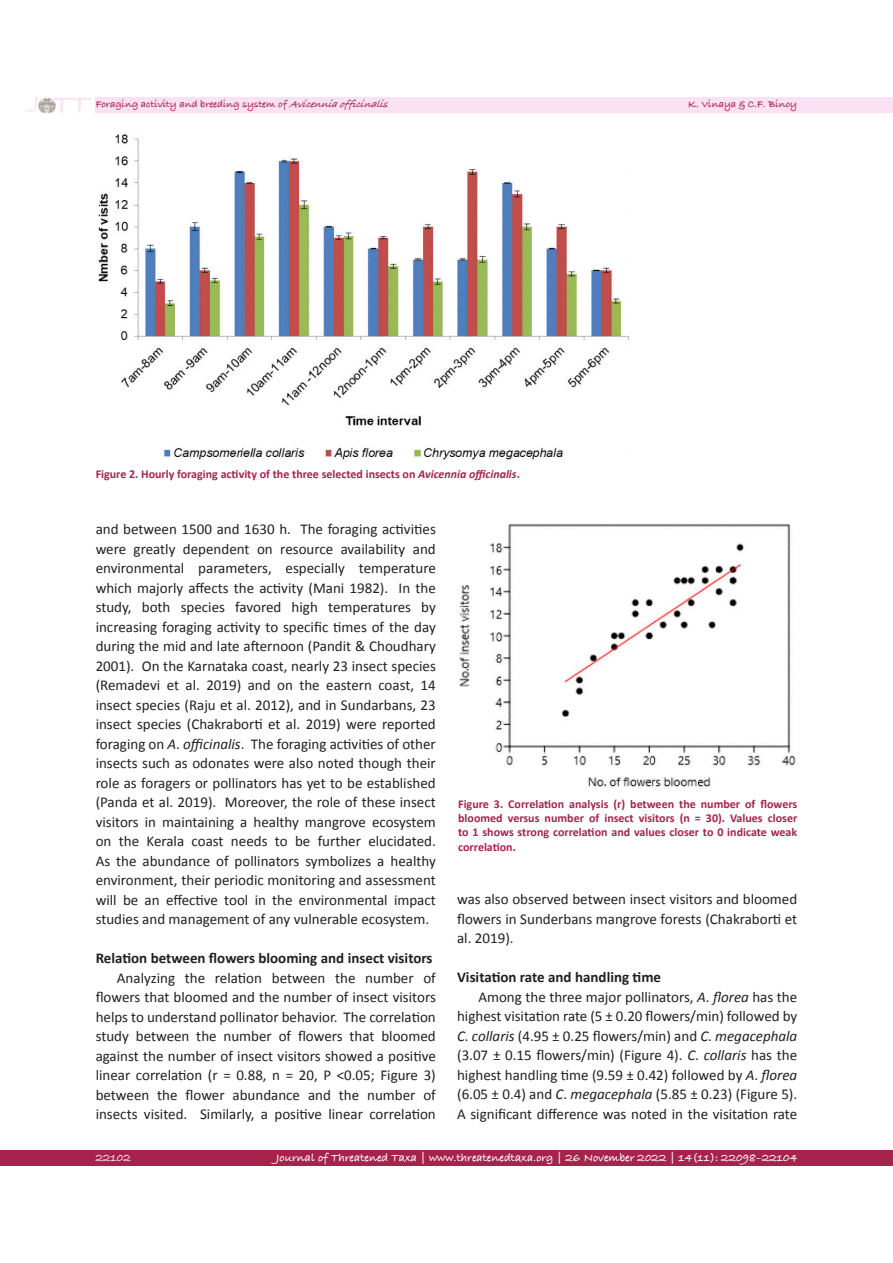
<style>
.page{position:relative;width:893px;height:1263px;background:#fff}
.page>*{position:absolute;margin:0;border:0;box-sizing:border-box;transform-origin:0 0}
.t1{font:700 28.95px "Bradley Hand ITCTT";color:#fbe1f4}
.t2{font:15px/19.5px "Calibri";color:#231f20;text-align:justify}
.t3{font:700 15px "Calibri";color:#231f20}
.t4{font:700 12px/14.4px "Calibri";color:#a5234c;text-align:justify}
.t5{font:700 12px "Bradley Hand ITCTT";color:#fff}
.t6{font:700 12px "Bradley Hand ITCTT";color:#fbe1f4}
.t7{font:700 10.5px "Bradley Hand ITCTT";letter-spacing:-.005em;color:#a5234c}
.s1{font-family:"Bradley Hand ITCTT Bold 2";font-weight:400;font-style:italic}
.s2{font-style:italic}
.s3{font-family:"Calibri Bold 2";font-weight:400}
.s4{font-family:"Calibri 2"}
.s5{font-family:"Calibri Italic 2"}
</style>
<div class="page">
<div style="left:96px;top:97px;width:797px;height:16px;background:#fbe1f4"></div>
<div style="left:0;top:1150px;width:893px;height:16px;background:#a5234c"></div>
<img style="left:38px;top:97px;width:17px;height:16px">
<img style="left:98px;top:134px;width:531px;height:326px">
<img style="left:459px;top:524px;width:337px;height:263px">
<h1 class="t1" style="left:34px;top:82px;width:57px"><sup>J</sup> TT</h1>
<p class="t7" style="left:96px;top:96px;width:299px">Foraging activity and breeding system of <span class="s1">Avicenniaofficinalis</span></p>
<p class="t7" style="left:688px;top:96px;width:110px">K. Vinaya &amp; C.F. Binoy</p>
<p class="t4" style="left:96px;top:467px;width:426px">Figure 2. Hourly foraging activity of the three selected insects on <span class="s2">Avicennia officinalis</span><span class="s3">.</span></p>
<p class="t2" style="left:96px;top:520px;width:342px">and between 1500 and 1630 h. The foraging activities were greatly dependent on resource availability and <span class="s4">environmental parameters, especially temperature </span>which majorly affects the activity (Mani 1982). In the <span class="s4">study, both species favored high temperatures by </span>increasing foraging activity to specific times of the day during the mid and late afternoon (Pandit &amp; Choudhary 2001). On the Karnataka coast, nearly 23 insect species (Remadevi et al. 2019) and on the eastern coast, 14 insect species (Raju et al. 2012), and in Sundarbans, 23 insect species (Chakraborti et al. 2019) were reported <span class="s4">foraging on</span> <span class="s5">A</span><span class="s4">.</span> <span class="s2">officinalis</span>. The foraging activities of other insects such as odonates were also noted though their <span class="s4">role as foragers or pollinators has yet to be established (Panda et al. 2019). Moreover, the role of these insect visitors in maintaining a healthy mangrove ecosystem on the Kerala coast needs to be further elucidated.<br>As the abundance of pollinators symbolizes a healthy environment, their periodic monitoring and assessment </span>will be an effective tool in the environmental impact <span class="s4">studies and management of any vulnerable ecosystem.</span></p>
<p class="t3" style="left:96px;top:949px;width:338px">Relation between flowers blooming and insect visitors</p>
<p class="t2" style="left:96px;top:968px;width:342px;text-indent:21px">Analyzing the relation between the number of flowers that bloomed and the number of insect visitors helps to understand pollinator behavior. The correlation study between the number of flowers that bloomed against the number of insect visitors showed a positive linear correlation (r = 0.88, n = 20, P &lt;0.05; Figure 3) between the flower abundance and the number of insects visited. Similarly, a positive linear correlation</p>
<p class="t4" style="left:458px;top:796px;width:341px">Figure 3. Correlation analysis (r) between the number of flowers bloomed versus number of insect visitors (n = 30). Values closer to 1 shows strong correlation and values closer to 0 indicate weak correlation.</p>
<p class="t2" style="left:457px;top:889px;width:342px">was also observed between insect visitors and bloomed flowers in Sunderbans mangrove forests (Chakraborti et <span class="s4">al. 2019).</span></p>
<p class="t3" style="left:457px;top:968px;width:205px">Visitation rate and handling time</p>
<p class="t2" style="left:457px;top:987px;width:342px;text-indent:21px"><span class="s4">Among the three major pollinators,</span> <span class="s5">A</span><span class="s4">.</span> <span class="s2">florea</span> <span class="s4">has the </span>highest visitation rate (5 ± 0.20 flowers/min) followed by <span class="s5">C</span><span class="s4">.</span> <span class="s2">collaris</span> (4.95 ± 0.25 flowers/min) and <span class="s5">C</span><span class="s4">.</span> <span class="s2">megacephala </span>(3.07 ± 0.15 flowers/min) (Figure 4). <span class="s5">C</span><span class="s4">.</span> <span class="s2">collaris</span> <span class="s4">has the </span>highest handling time (9.59 ± 0.42) followed by <span class="s5">A</span><span class="s4">.</span> <span class="s2">florea </span>(6.05 ± 0.4) and <span class="s5">C</span><span class="s4">.</span> <span class="s2">megacephala</span> (5.85 ± 0.23) (Figure 5).<br>A significant difference was noted in the visitation rate</p>
<p class="t6" style="left:96px;top:1149px;width:37px">22102</p>
<p class="t5" style="left:276px;top:1148px;width:522px">Journal of Threatened Taxa | www.threatenedtaxa.org | 26 November 2022 | 14(11): 22098–22104</p>
</div>
